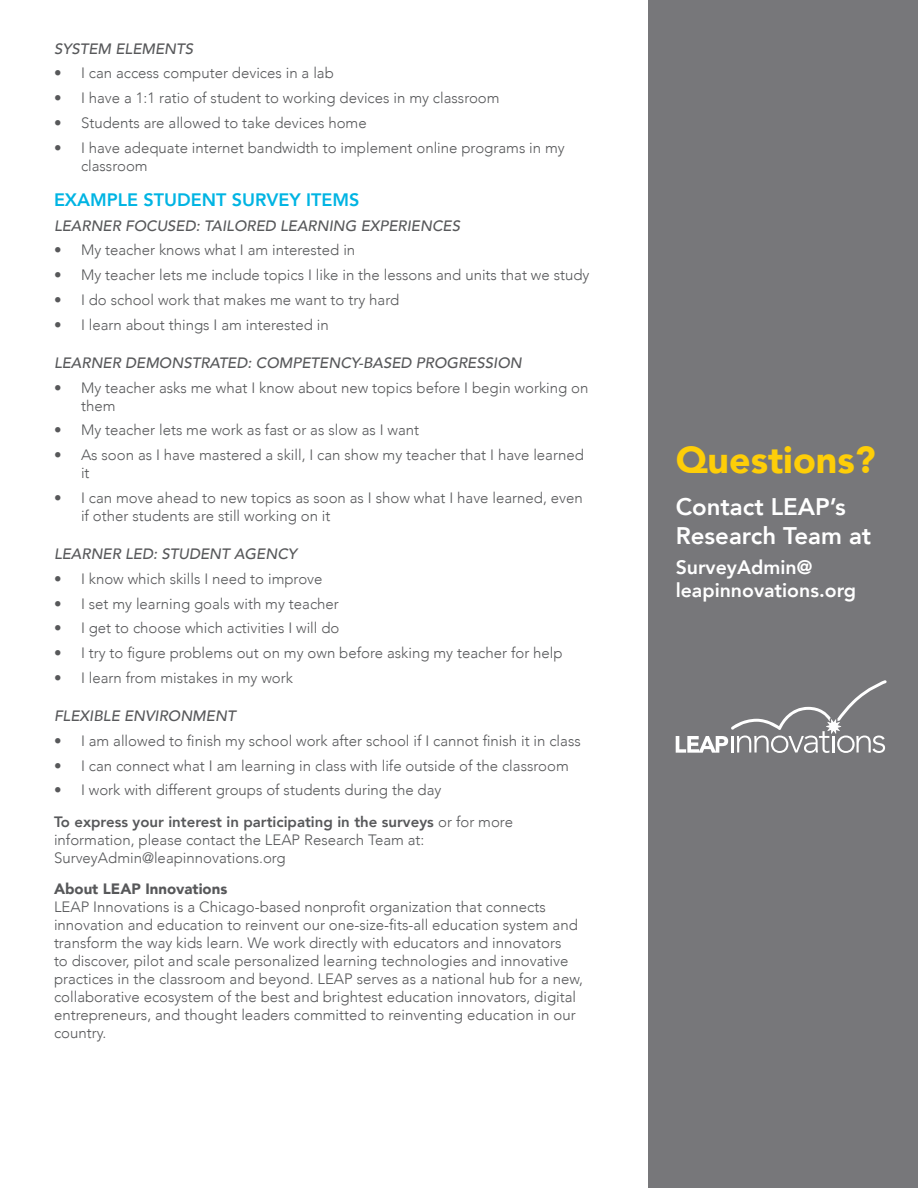
<style>
.page{position:relative;width:918px;height:1188px;background:#fff}
.page>*{position:absolute;margin:0;border:0;box-sizing:border-box;transform-origin:0 0}
.t1{font:900 37.5px "Avenir";color:#fece08}
.t2{font:800 24px/28.8px "Avenir";color:#fff}
.t3{font:800 19.5px/23.4px "Avenir";color:#fff}
.t4{font:800 18px "Avenir";color:#00b4e3}
.t5{font:300 15px/18px "Avenir";color:#57585a}
.t6{font:italic 500 15px "Avenir";color:#57585a}
.t7{font:900 15px "Avenir";color:#57585a}
.s1{font-weight:800}
</style>
<div class="page">
<div style="left:648px;top:0;width:270px;height:1188px;background:#77777a"></div>
<svg style="left:676px;top:680px;width:211px;height:73px"></svg>
<p class="t6" style="left:54px;top:40px;width:141px">SYSTEM ELEMENTS</p>
<p class="t5" style="left:54px;top:64px;width:281px">• I can access computer devices in a lab</p>
<p class="t5" style="left:54px;top:89px;width:447px">• I have a 1:1 ratio of student to working devices in my classroom</p>
<p class="t5" style="left:54px;top:114px;width:314px">• Students are allowed to take devices home</p>
<p class="t5" style="left:81px;top:139px;width:485px;text-indent:-27px">• I have adequate internet bandwidth to implement online programs in my classroom</p>
<p class="t4" style="left:54px;top:186px;width:307px">EXAMPLE STUDENT SURVEY ITEMS</p>
<p class="t6" style="left:54px;top:216px;width:408px">LEARNER FOCUSED: TAILORED LEARNING EXPERIENCES</p>
<p class="t5" style="left:54px;top:241px;width:303px">• My teacher knows what I am interested in</p>
<p class="t5" style="left:54px;top:266px;width:537px">• My teacher lets me include topics I like in the lessons and units that we study</p>
<p class="t5" style="left:54px;top:291px;width:347px">• I do school work that makes me want to try hard</p>
<p class="t5" style="left:54px;top:315px;width:276px">• I learn about things I am interested in</p>
<p class="t6" style="left:54px;top:354px;width:469px">LEARNER DEMONSTRATED: COMPETENCY-BASED PROGRESSION</p>
<p class="t5" style="left:81px;top:378px;width:509px;text-indent:-27px">• My teacher asks me what I know about new topics before I begin working on them</p>
<p class="t5" style="left:54px;top:421px;width:367px">• My teacher lets me work as fast or as slow as I want</p>
<p class="t5" style="left:81px;top:446px;width:504px;text-indent:-27px">• As soon as I have mastered a skill, I can show my teacher that I have learned it</p>
<p class="t5" style="left:81px;top:489px;width:503px;text-indent:-27px">• I can move ahead to new topics as soon as I show what I have learned, even if other students are still working on it</p>
<p class="t6" style="left:54px;top:545px;width:245px">LEARNER LED: STUDENT AGENCY</p>
<p class="t5" style="left:54px;top:570px;width:270px">• I know which skills I need to improve</p>
<p class="t5" style="left:54px;top:594px;width:286px">• I set my learning goals with my teacher</p>
<p class="t5" style="left:54px;top:619px;width:287px">• I get to choose which activities I will do</p>
<p class="t5" style="left:54px;top:644px;width:510px">• I try to figure problems out on my own before asking my teacher for help</p>
<p class="t5" style="left:54px;top:669px;width:241px">• I learn from mistakes in my work</p>
<p class="t6" style="left:54px;top:707px;width:183px">FLEXIBLE ENVIRONMENT</p>
<p class="t5" style="left:54px;top:732px;width:528px">• I am allowed to finish my school work after school if I cannot finish it in class</p>
<p class="t5" style="left:54px;top:756px;width:516px">• I can connect what I am learning in class with life outside of the classroom</p>
<p class="t5" style="left:54px;top:781px;width:389px">• I work with different groups of students during the day</p>
<p class="t5" style="left:54px;top:813px;width:461px"><span class="s1">To express your interest in participating in the surveys</span> or for more information, please contact the LEAP Research Team at:</p>
<p class="t5" style="left:54px;top:849px;width:233px">SurveyAdmin@leapinnovations.org</p>
<p class="t7" style="left:54px;top:876px;width:175px">About LEAP Innovations</p>
<p class="t5" style="left:54px;top:898px;width:530px">LEAP Innovations is a Chicago-based nonprofit organization that connects innovation and education to reinvent our one-size-fits-all education system and transform the way kids learn. We work directly with educators and innovators<br>to discover, pilot and scale personalized learning technologies and innovative practices in the classroom and beyond. LEAP serves as a national hub for a new, collaborative ecosystem of the best and brightest education innovators, digital entrepreneurs, and thought leaders committed to reinventing education in our country.</p>
<p class="t1" style="left:676px;top:427px;width:201px">Questions?</p>
<p class="t2" style="left:676px;top:492px;width:197px">Contact LEAP’s<br>Research Team at</p>
<p class="t3" style="left:676px;top:555px;width:182px">SurveyAdmin@ leapinnovations.org</p>
</div>
